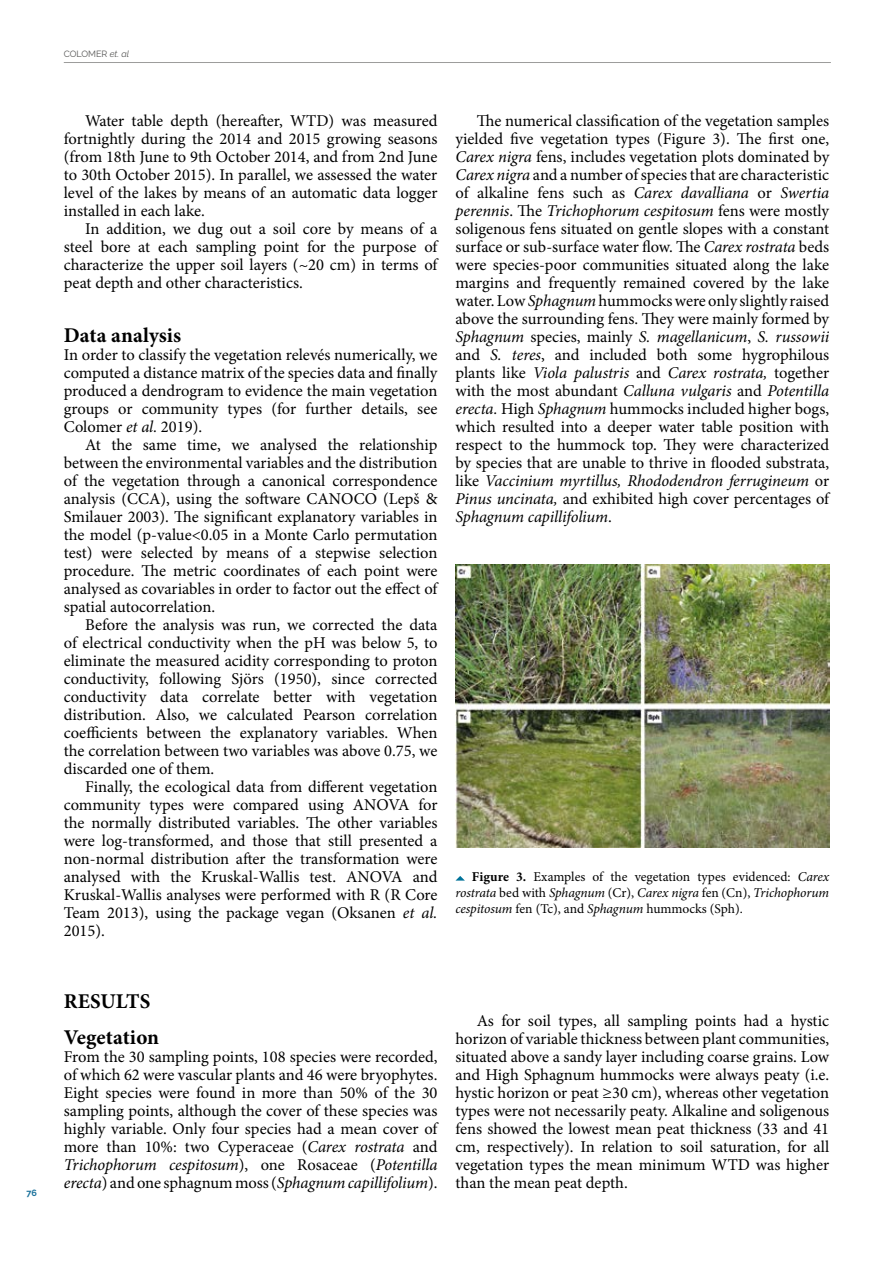
<style>
.page{position:relative;width:893px;height:1263px;background:#fff}
.page>*{position:absolute;margin:0;border:0;box-sizing:border-box;transform-origin:0 0}
.t1{font:700 21px/36px "Minion Pro";letter-spacing:.005em;color:#000}
.t2{font:16.5px/18px "Minion Pro";color:#000;text-align:justify}
.t3{font:13.5px/16.4px "Minion Pro";color:#000;text-align:justify}
.t4{font:9px "Raleway";color:#575756}
.t5{font:700 9px "Raleway";color:#1a719b}
.s1{font-style:italic}
.s2{font-weight:700}
</style>
<div class="page">
<img style="left:455px;top:564px;width:375px;height:284px">
<svg style="left:455px;top:876px;width:10px;height:5px"></svg>
<hr style="left:64px;top:62px;width:767px;height:1px;background:#9d9d9c">
<p class="t5" style="left:27px;top:1188px;width:12px">76</p>
<p class="t4" style="left:64px;top:48px;width:67px">COLOMER <span class="s1">et. al</span></p>
<p class="t2" style="left:64px;top:112px;width:375px;text-indent:21px">Water table depth (hereafter, WTD) was measured fortnightly during the 2014 and 2015 growing seasons (from 18th June to 9th October 2014, and from 2nd June to 30th October 2015). In parallel, we assessed the water level of the lakes by means of an automatic data logger installed in each lake.</p>
<p class="t2" style="left:64px;top:220px;width:375px;text-indent:21px">In addition, we dug out a soil core by means of a steel bore at each sampling point for the purpose of characterize the upper soil layers (~20 cm) in terms of peat depth and other characteristics.</p>
<p class="t1" style="left:64px;top:317px;width:119px">Data analysis</p>
<p class="t2" style="left:64px;top:346px;width:375px">In order to classify the vegetation relevés numerically, we computed a distance matrix of the species data and finally produced a dendrogram to evidence the main vegetation groups or community types (for further details, see Colomer <span class="s1">et al.</span> 2019).</p>
<p class="t2" style="left:64px;top:436px;width:375px;text-indent:21px">At the same time, we analysed the relationship between the environmental variables and the distribution of the vegetation through a canonical correspondence analysis (CCA), using the software CANOCO (Lepš &amp; Smilauer 2003). The significant explanatory variables in the model (p-value&lt;0.05 in a Monte Carlo permutation test) were selected by means of a stepwise selection procedure. The metric coordinates of each point were analysed as covariables in order to factor out the effect of spatial autocorrelation.</p>
<p class="t2" style="left:64px;top:616px;width:375px;text-indent:21px">Before the analysis was run, we corrected the data of electrical conductivity when the pH was below 5, to eliminate the measured acidity corresponding to proton conductivity, following Sjörs (1950), since corrected conductivity data correlate better with vegetation distribution. Also, we calculated Pearson correlation coefficients between the explanatory variables. When the correlation between two variables was above 0.75, we discarded one of them.</p>
<p class="t2" style="left:64px;top:778px;width:375px;text-indent:21px">Finally, the ecological data from different vegetation community types were compared using ANOVA for the normally distributed variables. The other variables were log-transformed, and those that still presented a non-normal distribution after the transformation were analysed with the Kruskal-Wallis test. ANOVA and Kruskal-Wallis analyses were performed with R (R Core Team 2013), using the package vegan (Oksanen <span class="s1">et al.<br></span>2015).</p>
<p class="t2" style="left:455px;top:112px;width:376px;text-indent:21px">The numerical classification of the vegetation samples yielded five vegetation types (Figure 3). The first one, <span class="s1">Carex nigra</span> fens, includes vegetation plots dominated by <span class="s1">Carex nigra</span> and a number of species that are characteristic of alkaline fens such as <span class="s1">Carex davalliana</span> or <span class="s1">Swertia perennis</span>. The <span class="s1">Trichophorum cespitosum</span> fens were mostly soligenous fens situated on gentle slopes with a constant surface or sub-surface water flow. The <span class="s1">Carex rostrata</span> beds were species-poor communities situated along the lake margins and frequently remained covered by the lake water. Low <span class="s1">Sphagnum</span> hummocks were only slightly raised above the surrounding fens. They were mainly formed by <span class="s1">Sphagnum</span> species, mainly <span class="s1">S. magellanicum</span>, <span class="s1">S. russowii </span>and <span class="s1">S. teres</span>, and included both some hygrophilous plants like <span class="s1">Viola palustris</span> and <span class="s1">Carex rostrata,</span> together with the most abundant <span class="s1">Calluna vulgaris</span> and <span class="s1">Potentilla erecta.</span> High <span class="s1">Sphagnum</span> hummocks included higher bogs, which resulted into a deeper water table position with respect to the hummock top. They were characterized by species that are unable to thrive in flooded substrata, like <span class="s1">Vaccinium myrtillus, Rhododendron ferrugineum</span> or <span class="s1">Pinus uncinata,</span> and exhibited high cover percentages of <span class="s1">Sphagnum capillifolium</span>.</p>
<p class="t3" style="left:455px;top:868px;width:375px;text-indent:16px"><span class="s2">Figure 3.</span> Examples of the vegetation types evidenced: <span class="s1">Carex rostrata</span> bed with <span class="s1">Sphagnum</span> (Cr), <span class="s1">Carex nigra</span> fen (Cn), <span class="s1">Trichophorum cespitosum</span> fen (Tc), and <span class="s1">Sphagnum</span> hummocks (Sph).</p>
<p class="t1" style="left:64px;top:983px;width:97px">RESULTS<br>Vegetation</p>
<p class="t2" style="left:64px;top:1048px;width:375px">From the 30 sampling points, 108 species were recorded, of which 62 were vascular plants and 46 were bryophytes.<br>Eight species were found in more than 50% of the 30 sampling points, although the cover of these species was highly variable. Only four species had a mean cover of more than 10%: two Cyperaceae (<span class="s1">Carex rostrata</span> and <span class="s1">Trichophorum cespitosum</span>), one Rosaceae (<span class="s1">Potentilla erecta</span>) and one sphagnum moss (<span class="s1">Sphagnum capillifolium</span>).</p>
<p class="t2" style="left:455px;top:1012px;width:375px;text-indent:21px">As for soil types, all sampling points had a hystic horizon of variable thickness between plant communities, situated above a sandy layer including coarse grains. Low and High Sphagnum hummocks were always peaty (i.e. hystic horizon or peat ≥30 cm), whereas other vegetation types were not necessarily peaty. Alkaline and soligenous fens showed the lowest mean peat thickness (33 and 41 cm, respectively). In relation to soil saturation, for all vegetation types the mean minimum WTD was higher than the mean peat depth.</p>
</div>
